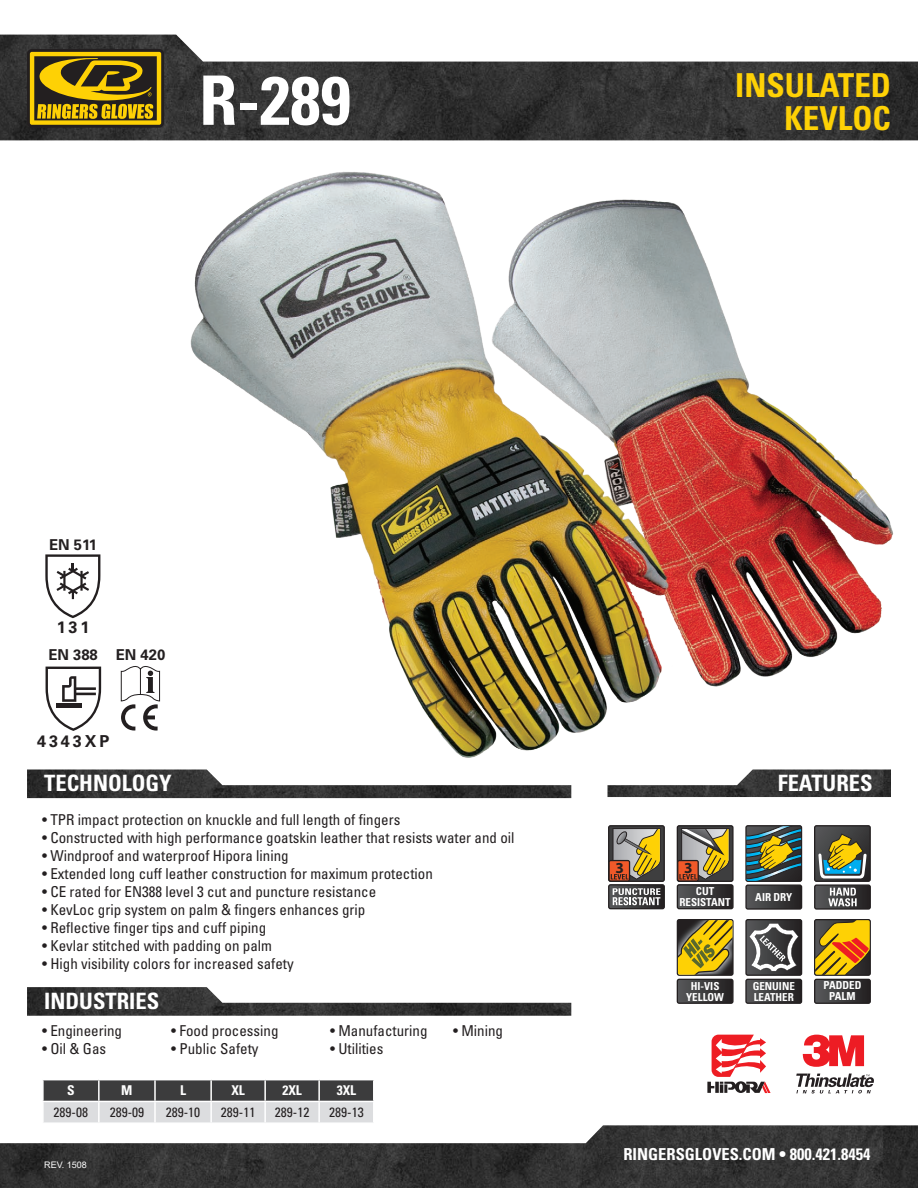
<style>
.page{position:relative;width:918px;height:1188px;background:#fff}
.page>*{position:absolute;margin:0;border:0;box-sizing:border-box;transform-origin:0 0}
.t1{font:700 condensed 68.25px "Univers LT Std";color:#fff}
.t2{font:700 condensed 33px "Univers LT Std";color:#fed105}
.t3{font:700 condensed 22.5px "Univers LT Std";color:#fff}
.t4{font:700 condensed 16.5px "Univers LT Std";color:#fff}
.features_paragraph{font:700 16.5px "Univers LT Std";letter-spacing:.175em;color:#231f20}
.t5{font:700 15.3px "Myriad Pro";color:#231f20}
.features_paragraph-2{font:condensed 15px "Univers LT Std";color:#231f20}
.features_paragraph-3{font:700 15px "Univers LT Std";color:#231f20}
.Table_Para_BODY{font:condensed 13.5px "Univers LT Std";color:#231f20}
.Table_Para_HEADER{font:700 condensed 13.5px "Univers LT Std";color:#fff}
.t6{font:700 condensed 10.95px/10.6px "Univers";color:#fff;text-align:center}
.t7{font:9px "Arial";color:#fff}
</style>
<div class="page">
<img style="left:0;top:35px;width:918px;height:105px">
<img style="left:0;top:1125px;width:918px;height:63px">
<svg style="left:27px;top:49px;width:137px;height:79px"></svg>
<svg style="left:30px;top:52px;width:131px;height:73px;background:#937a12"></svg>
<svg style="left:120px;top:666px;width:34px;height:65px"></svg>
<svg style="left:46px;top:667px;width:55px;height:64px"></svg>
<svg style="left:44px;top:1080px;width:329px;height:42px;background:#8d8e8f"></svg>
<hr style="left:98px;top:1080px;width:2px;height:21px;background:#fff">
<hr style="left:154px;top:1080px;width:2px;height:21px;background:#fff">
<hr style="left:210px;top:1080px;width:2px;height:21px;background:#fff">
<hr style="left:264px;top:1080px;width:2px;height:21px;background:#fff">
<hr style="left:318px;top:1080px;width:2px;height:21px;background:#fff">
<hr style="left:42px;top:1101px;width:57px;height:1px;background:#fff">
<hr style="left:99px;top:1101px;width:56px;height:1px;background:#fff">
<hr style="left:98px;top:1102px;width:2px;height:20px;background:#fff">
<hr style="left:155px;top:1101px;width:56px;height:1px;background:#fff">
<hr style="left:154px;top:1102px;width:2px;height:20px;background:#fff">
<hr style="left:211px;top:1101px;width:54px;height:1px;background:#fff">
<hr style="left:210px;top:1102px;width:2px;height:20px;background:#fff">
<hr style="left:265px;top:1101px;width:54px;height:1px;background:#fff">
<hr style="left:264px;top:1102px;width:2px;height:20px;background:#fff">
<hr style="left:319px;top:1101px;width:56px;height:1px;background:#fff">
<hr style="left:318px;top:1102px;width:2px;height:20px;background:#fff">
<svg style="left:707px;top:1035px;width:64px;height:58px"></svg>
<svg style="left:796px;top:1074px;width:78px;height:20px"></svg>
<svg style="left:802px;top:1035px;width:62px;height:32px"></svg>
<div style="left:814px;top:884px;width:57px;height:26px;border:1px solid #231f20;border-radius:2px"></div>
<div style="left:814px;top:825px;width:57px;height:57px;border:1px solid #231f20;border-radius:2px"></div>
<svg style="left:815px;top:826px;width:55px;height:83px;background:#6c715b"></svg>
<div style="left:745px;top:825px;width:57px;height:57px;border:1px solid #231f20;border-radius:2px"></div>
<svg style="left:746px;top:826px;width:56px;height:82px;background:#55604d"></svg>
<div style="left:745px;top:884px;width:57px;height:26px;border:1px solid #231f20;border-radius:2px"></div>
<div style="left:677px;top:884px;width:57px;height:25px;border:1px solid #231f20;border-radius:2px"></div>
<div style="left:677px;top:825px;width:57px;height:57px;border:1px solid #231f20;border-radius:2px"></div>
<svg style="left:677px;top:828px;width:56px;height:81px;background:#7c6b51"></svg>
<div style="left:608px;top:884px;width:57px;height:25px;border:1px solid #231f20;border-radius:2px"></div>
<div style="left:608px;top:825px;width:57px;height:57px;border:1px solid #231f20;border-radius:2px"></div>
<svg style="left:608px;top:828px;width:56px;height:81px;background:#907e5f"></svg>
<div style="left:814px;top:919px;width:57px;height:57px;border:1px solid #231f20;border-radius:2px"></div>
<svg style="left:815px;top:920px;width:55px;height:81px;background:#9e7729"></svg>
<div style="left:814px;top:979px;width:57px;height:24px;border:1px solid #231f20;border-radius:2px"></div>
<div style="left:745px;top:919px;width:57px;height:57px;border:1px solid #231f20;border-radius:2px"></div>
<div style="left:745px;top:979px;width:57px;height:24px;border:1px solid #231f20;border-radius:2px"></div>
<svg style="left:746px;top:920px;width:56px;height:83px;background:#5f5f5f"></svg>
<svg style="left:677px;top:919px;width:57px;height:84px;background:#847630"></svg>
<img style="left:27px;top:770px;width:127px;height:28px">
<img style="left:27px;top:987px;width:544px;height:29px">
<svg style="left:45px;top:554px;width:55px;height:64px"></svg>
<img style="left:154px;top:172px;width:739px;height:627px">
<p class="t1" style="left:199px;top:59px;width:153px">R-289</p>
<p class="features_paragraph-3" style="left:49px;top:536px;width:49px">EN 511</p>
<p class="features_paragraph" style="left:57px;top:618px;width:34px">131</p>
<p class="features_paragraph-3" style="left:48px;top:646px;width:51px">EN 388</p>
<p class="features_paragraph-3" style="left:116px;top:646px;width:51px">EN 420</p>
<p class="features_paragraph" style="left:37px;top:731px;width:74px">4343XP</p>
<p class="t2" style="left:735px;top:65px;width:157px">INSULATED</p>
<p class="t2" style="left:785px;top:98px;width:108px">KEVLOC</p>
<p class="t3" style="left:44px;top:770px;width:129px">TECHNOLOGY</p>
<p class="t3" style="left:778px;top:769px;width:96px">FEATURES</p>
<p class="features_paragraph-2" style="left:42px;top:810px;width:360px">• TPR impact protection on knuckle and full length of fingers</p>
<p class="features_paragraph-2" style="left:42px;top:828px;width:474px">• Constructed with high performance goatskin leather that resists water and oil</p>
<p class="features_paragraph-2" style="left:42px;top:846px;width:248px">• Windproof and waterproof Hipora lining</p>
<p class="features_paragraph-2" style="left:42px;top:864px;width:392px">• Extended long cuff leather construction for maximum protection</p>
<p class="features_paragraph-2" style="left:42px;top:882px;width:336px">• CE rated for EN388 level 3 cut and puncture resistance</p>
<p class="features_paragraph-2" style="left:42px;top:900px;width:325px">• KevLoc grip system on palm &amp; fingers enhances grip</p>
<p class="features_paragraph-2" style="left:42px;top:918px;width:226px">• Reflective finger tips and cuff piping</p>
<p class="features_paragraph-2" style="left:42px;top:936px;width:231px">• Kevlar stitched with padding on palm</p>
<p class="features_paragraph-2" style="left:42px;top:954px;width:253px">• High visibility colors for increased safety</p>
<p class="t3" style="left:44px;top:987px;width:117px">INDUSTRIES</p>
<p class="features_paragraph-2" style="left:42px;top:1021px;width:81px">• Engineering</p>
<p class="features_paragraph-2" style="left:171px;top:1021px;width:109px">• Food processing</p>
<p class="features_paragraph-2" style="left:330px;top:1021px;width:99px">• Manufacturing</p>
<p class="features_paragraph-2" style="left:453px;top:1021px;width:51px">• Mining</p>
<p class="features_paragraph-2" style="left:42px;top:1039px;width:66px">• Oil &amp; Gas</p>
<p class="features_paragraph-2" style="left:171px;top:1039px;width:89px">• Public Safety</p>
<p class="features_paragraph-2" style="left:330px;top:1039px;width:55px">• Utilities</p>
<p class="Table_Para_HEADER" style="left:67px;top:1082px;width:9px">S</p>
<p class="Table_Para_HEADER" style="left:121px;top:1082px;width:13px">M</p>
<p class="Table_Para_HEADER" style="left:180px;top:1082px;width:7px">L</p>
<p class="Table_Para_HEADER" style="left:231px;top:1082px;width:15px">XL</p>
<p class="Table_Para_HEADER" style="left:282px;top:1082px;width:21px">2XL</p>
<p class="Table_Para_HEADER" style="left:337px;top:1082px;width:21px">3XL</p>
<p class="Table_Para_BODY" style="left:54px;top:1104px;width:36px">289-08</p>
<p class="Table_Para_BODY" style="left:110px;top:1104px;width:36px">289-09</p>
<p class="Table_Para_BODY" style="left:166px;top:1104px;width:36px">289-10</p>
<p class="Table_Para_BODY" style="left:221px;top:1104px;width:36px">289-11</p>
<p class="Table_Para_BODY" style="left:275px;top:1104px;width:36px">289-12</p>
<p class="Table_Para_BODY" style="left:329px;top:1104px;width:36px">289-13</p>
<p class="t7" style="left:44px;top:1158px;width:44px">REV. 1508</p>
<p class="t5" style="left:615px;top:857px;width:10px">3</p>
<p class="t5" style="left:684px;top:857px;width:10px">3</p>
<p class="t6" style="left:679px;top:886px;width:53px">CUT<br>RESISTANT</p>
<p class="t6" style="left:755px;top:891px;width:39px">AIR DRY</p>
<p class="t6" style="left:686px;top:981px;width:39px">HI-VIS<br>YELLOW</p>
<p class="t6" style="left:753px;top:981px;width:44px;text-align:left">GENUINE<br>LEATHER</p>
<p class="t6" style="left:824px;top:980px;width:39px">PADDED<br>PALM</p>
<p class="t4" style="left:623px;top:1144px;width:249px">RINGERSGLOVES.COM • 800.421.8454</p>
</div>
